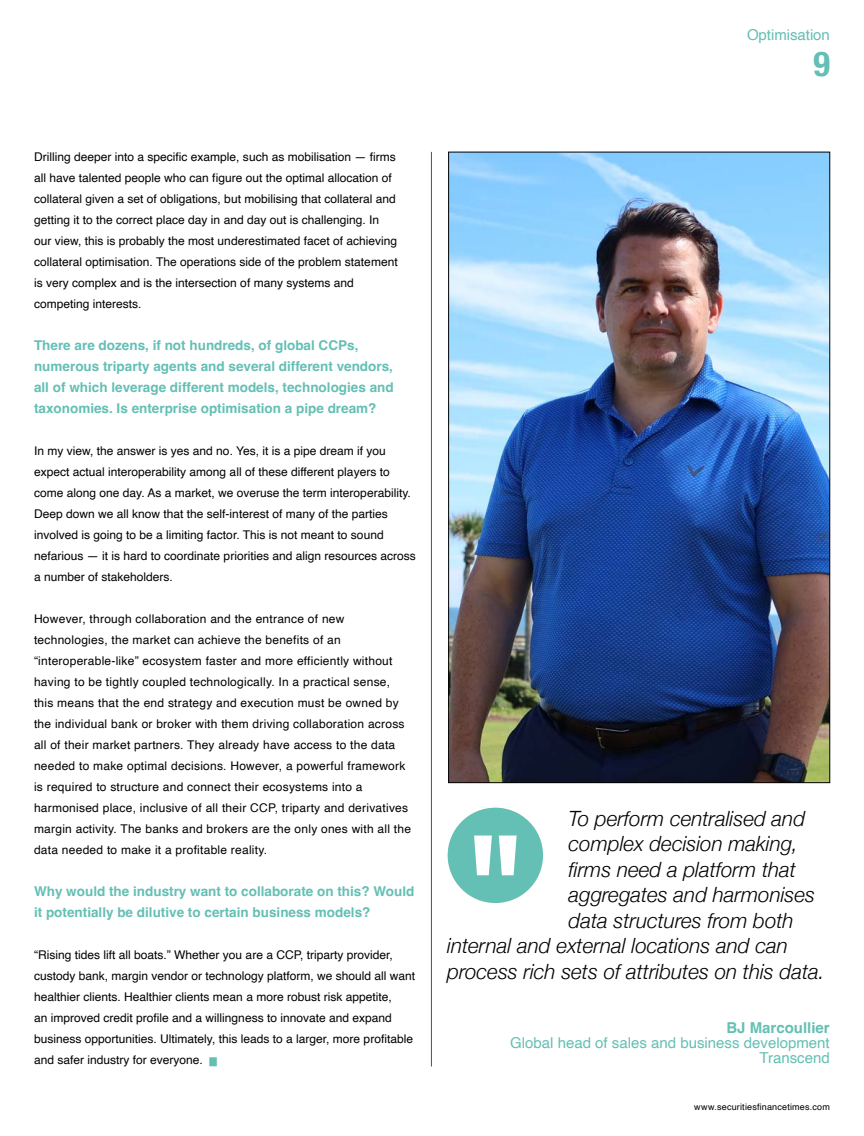
<style>
.page{position:relative;width:864px;height:1136px;background:#fff}
.page>*{position:absolute;margin:0;border:0;box-sizing:border-box;transform-origin:0 0}
.t1{font:700 condensed 34.5px "Helvetica Neue";color:#64bfb4}
.t2{font:italic 300 21px "Helvetica Neue";color:#020203}
.t3{font:15px/15px "Helvetica";color:#64bfb4;text-align:right}
.t4{font:700 15px "Helvetica";color:#64bfb4}
.t5{font:700 13.5px/21px "Helvetica";color:#64bfb4}
.t6{font:12px/21px "Helvetica";color:#000}
.t7{font:12px/21px "Helvetica";letter-spacing:.02em;color:#000}
.t8{font:9px "Helvetica";letter-spacing:.025em;color:#020203}
.s1{font-size:7.5px;color:#64bfb3}
</style>
<div class="page">
<hr style="left:431px;top:152px;width:1px;height:914px;background:#5d514d">
<img style="left:450px;top:154px;width:377px;height:626px">
<div style="left:447px;top:807px;width:96px;height:95px;background:#64bfb4;border-radius:50%"></div>
<svg style="left:474px;top:835px;width:42px;height:40px"></svg>
<p class="t6" style="left:34px;top:146px;width:365px">Drilling deeper into a specific example, such as mobilisation — firms all have talented people who can figure out the optimal allocation of collateral given a set of obligations, but mobilising that collateral and getting it to the correct place day in and day out is challenging. In our view, this is probably the most underestimated facet of achieving collateral optimisation. The operations side of the problem statement is very complex and is the intersection of many systems and competing interests.</p>
<p class="t5" style="left:34px;top:336px;width:361px">There are dozens, if not hundreds, of global CCPs, numerous triparty agents and several different vendors, all of which leverage different models, technologies and taxonomies. Is enterprise optimisation a pipe dream?</p>
<p class="t6" style="left:34px;top:440px;width:383px">In my view, the answer is yes and no. Yes, it is a pipe dream if you expect actual interoperability among all of these different players to come along one day. As a market, we overuse the term interoperability.<br>Deep down we all know that the self-interest of many of the parties involved is going to be a limiting factor. This is not meant to sound nefarious — it is hard to coordinate priorities and align resources across a number of stakeholders.</p>
<p class="t7" style="left:34px;top:608px;width:378px">However, through collaboration and the entrance of new technologies, the market can achieve the benefits of an “interoperable-like” ecosystem faster and more efficiently without having to be tightly coupled technologically. In a practical sense, this means that the end strategy and execution must be owned by the individual bank or broker with them driving collaboration across all of their market partners. They already have access to the data needed to make optimal decisions. However, a powerful framework is required to structure and connect their ecosystems into a harmonised place, inclusive of all their CCP, triparty and derivatives margin activity. The banks and brokers are the only ones with all the data needed to make it a profitable reality.</p>
<p class="t5" style="left:34px;top:882px;width:382px">Why would the industry want to collaborate on this? Would it potentially be dilutive to certain business models?</p>
<p class="t6" style="left:34px;top:944px;width:382px">“Rising tides lift all boats.” Whether you are a CCP, triparty provider, custody bank, margin vendor or technology platform, we should all want healthier clients. Healthier clients mean a more robust risk appetite,<br>an improved credit profile and a willingness to innovate and expand business opportunities. Ultimately, this leads to a larger, more profitable and safer industry for everyone. <span class="s1">█</span></p>
<p class="t3" style="left:746px;top:27px;width:84px">Optimisation</p>
<h1 class="t1" style="left:813px;top:35px;width:18px">9</h1>
<h2 class="t2" style="left:568px;top:801px;width:238px">To perform centralised and</h2>
<h2 class="t2" style="left:568px;top:826px;width:231px">complex decision making,</h2>
<h2 class="t2" style="left:568px;top:852px;width:229px">firms need a platform that</h2>
<h2 class="t2" style="left:568px;top:877px;width:248px">aggregates and harmonises</h2>
<h2 class="t2" style="left:568px;top:903px;width:226px">data structures from both</h2>
<h2 class="t2" style="left:447px;top:928px;width:342px">internal and external locations and can</h2>
<h2 class="t2" style="left:447px;top:954px;width:378px">process rich sets of attributes on this data.</h2>
<p class="t4" style="left:726px;top:1018px;width:105px">BJ Marcoullier</p>
<p class="t3" style="left:510px;top:1035px;width:321px">Global head of sales and business development<br>Transcend</p>
<p class="t8" style="left:694px;top:1099px;width:137px">www.securitiesfinancetimes.com</p>
</div>
